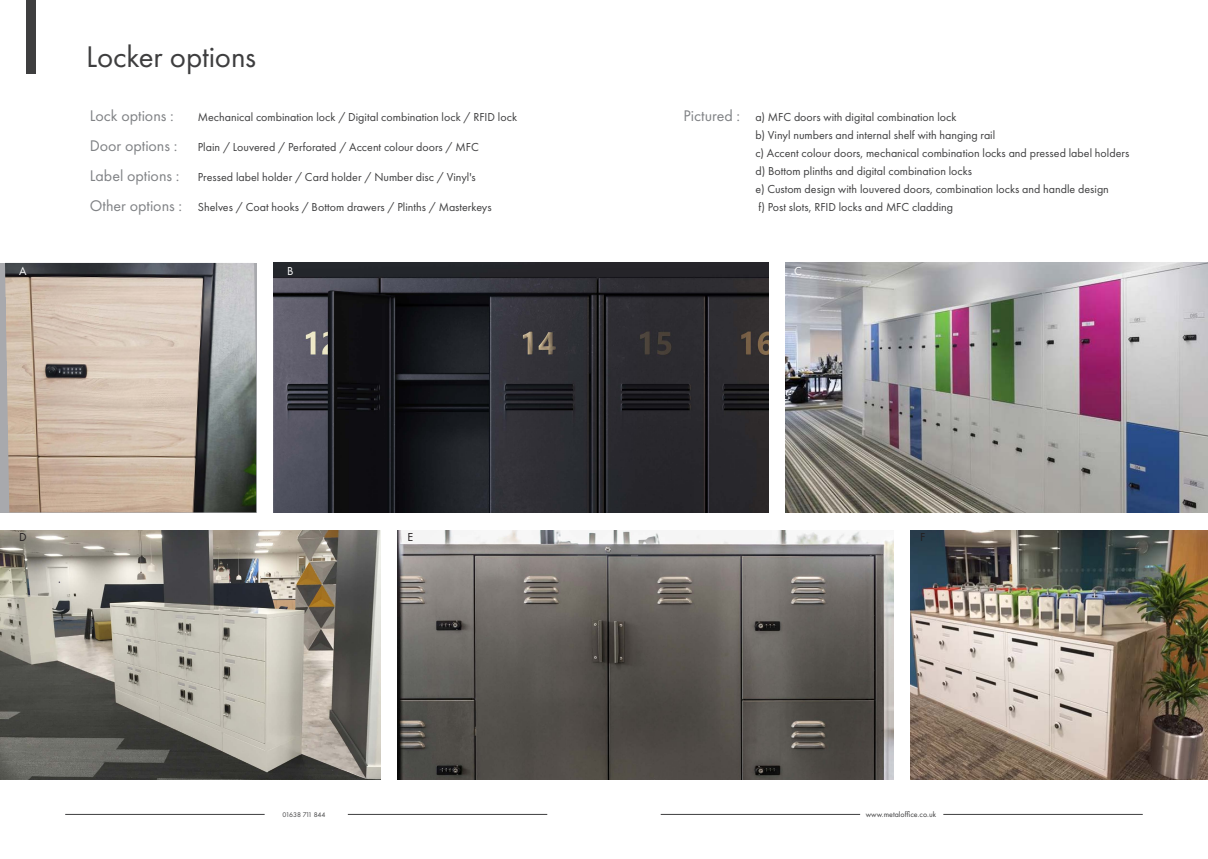
<style>
.page{position:relative;width:1208px;height:859px;background:#fff}
.page>*{position:absolute;margin:0;border:0;box-sizing:border-box;transform-origin:0 0}
.Number{font:31px "Futura PT";letter-spacing:-.005em;color:#3e3e3f}
.Headline_-_Align_Lef{font:16px "Futura PT";color:#808285}
.Headline_-_Align_Lef-2{font:12px "Futura PT";color:#3e3e3f}
.Body_Text_-_Align_Ce{font:12px "Futura PT";color:#fff}
.Body_Text_-_Align_Ce-2{font:12px "Futura PT";color:#231f20}
.t1{font:8px "Futura PT";color:#3e3e3f}
.t2{font:7px "Futura PT";letter-spacing:-.065em;color:#3e3e3f}
.s1{font-size:16px;color:#808285}
</style>
<div class="page">
<div style="left:26px;top:0;width:9px;height:73px;background:#3e3e3f"></div>
<img style="left:785px;top:263px;width:423px;height:249px">
<img style="left:273px;top:263px;width:495px;height:249px">
<img style="left:5px;top:263px;width:251px;height:249px">
<img style="left:910px;top:530px;width:298px;height:250px">
<img style="left:398px;top:530px;width:495px;height:250px">
<img style="left:0;top:530px;width:381px;height:250px">
<hr style="left:660px;top:814px;width:200px;height:1px;background:#3e3e3f">
<hr style="left:943px;top:814px;width:199px;height:1px;background:#3e3e3f">
<hr style="left:348px;top:814px;width:199px;height:1px;background:#3e3e3f">
<hr style="left:65px;top:814px;width:200px;height:1px;background:#3e3e3f">
<p class="Body_Text_-_Align_Ce" style="left:19px;top:264px;width:9px">A</p>
<p class="Number" style="left:86px;top:38px;width:172px">Locker options</p>
<p class="Headline_-_Align_Lef" style="left:90px;top:106px;width:85px">Lock options :</p>
<p class="Headline_-_Align_Lef-2" style="left:198px;top:110px;width:321px">Mechanical combination lock / Digital combination lock / RFID lock</p>
<p class="Headline_-_Align_Lef" style="left:90px;top:136px;width:89px">Door options :</p>
<p class="Headline_-_Align_Lef-2" style="left:198px;top:140px;width:282px">Plain / Louvered / Perforated / Accent colour doors / MFC</p>
<p class="Headline_-_Align_Lef-2" style="left:90px;top:170px;width:387px"><span class="s1">Label options :</span> Pressed label holder / Card holder / Number disc / Vinyl's</p>
<p class="Headline_-_Align_Lef-2" style="left:90px;top:200px;width:403px"><span class="s1">Other options :</span> Shelves / Coat hooks / Bottom drawers / Plinths / Masterkeys</p>
<p class="Headline_-_Align_Lef-2" style="left:683px;top:110px;width:274px"><span class="s1">Pictured :</span> a) MFC doors with digital combination lock</p>
<p class="Headline_-_Align_Lef-2" style="left:755px;top:128px;width:241px">b) Vinyl numbers and internal shelf with hanging rail</p>
<p class="Headline_-_Align_Lef-2" style="left:755px;top:146px;width:375px">c) Accent colour doors, mechanical combination locks and pressed label holders</p>
<p class="Headline_-_Align_Lef-2" style="left:755px;top:164px;width:218px">d) Bottom plinths and digital combination locks</p>
<p class="Headline_-_Align_Lef-2" style="left:755px;top:182px;width:355px">e) Custom design with louvered doors, combination locks and handle design</p>
<p class="Headline_-_Align_Lef-2" style="left:758px;top:200px;width:196px">f) Post slots, RFID locks and MFC cladding</p>
<p class="Body_Text_-_Align_Ce" style="left:287px;top:264px;width:8px">B</p>
<p class="Body_Text_-_Align_Ce" style="left:794px;top:264px;width:9px">C</p>
<p class="Body_Text_-_Align_Ce-2" style="left:19px;top:530px;width:9px">D</p>
<p class="Body_Text_-_Align_Ce-2" style="left:407px;top:530px;width:7px">E</p>
<p class="Body_Text_-_Align_Ce-2" style="left:920px;top:530px;width:7px">F</p>
<p class="t2" style="left:283px;top:810px;width:44px">01638 711 844</p>
<p class="t1" style="left:866px;top:809px;width:72px">www.metaloffice.co.uk</p>
</div>
